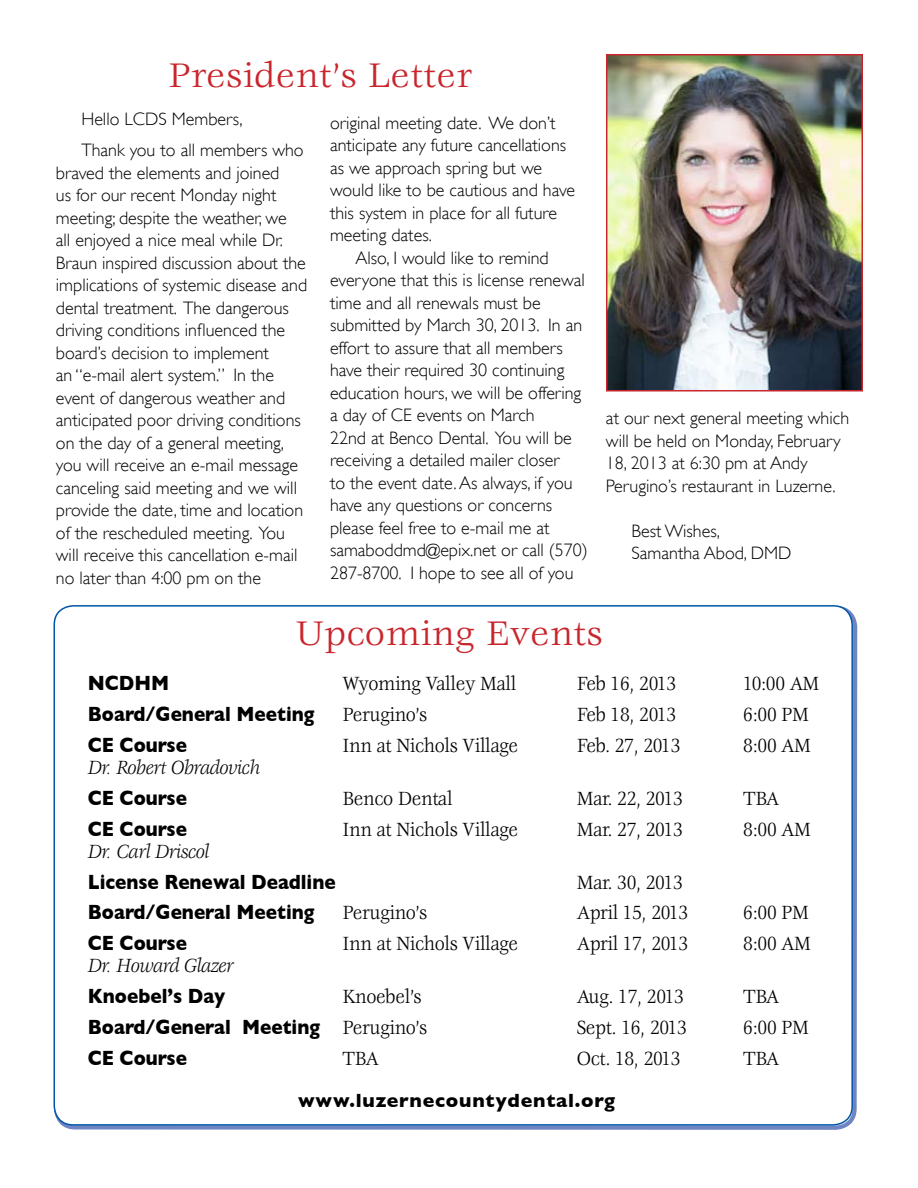
<style>
.page{position:relative;width:918px;height:1188px;background:#fff}
.page>*{position:absolute;margin:0;border:0;box-sizing:border-box;transform-origin:0 0}
.t1{font:37.5px "Veljovic";letter-spacing:.01em;color:#c9252c}
.t2{font:21px "Veljovic";letter-spacing:-.02em;color:#000;scale:.9 1}
.t3{font:700 21px "Gill Sans";color:#000;scale:.9 1}
.t4{font:italic 21px "Veljovic";letter-spacing:-.02em;color:#000;scale:.9 1}
.t5{font:700 19.5px "Gill Sans";letter-spacing:.04em;color:#000}
.t6{font:300 18px/22.5px "Gill Sans";color:#000}
.s1{font-family:"Veljovic";font-weight:400}
</style>
<div class="page">
<svg style="left:53px;top:605px;width:805px;height:525px;background:#7190c7"></svg>
<div style="left:54px;top:606px;width:798px;height:519px;background:#fff;border-radius:19px"></div>
<img style="left:608px;top:56px;width:253px;height:334px">
<div style="left:606px;top:54px;width:257px;height:338px;border:1px solid #c9252c"></div>
<h1 class="t1" style="left:168px;top:55px;width:305px">President’s Letter</h1>
<p class="t6" style="left:81px;top:103px;width:224px;line-height:31.5px">Hello LCDS Members,<br>Thank you to all members who</p>
<p class="t6" style="left:56px;top:162px;width:253px">braved the elements and joined<br>us for our recent Monday night meeting; despite the weather, we<br>all enjoyed a nice meal while Dr.<br>Braun inspired discussion about the implications of systemic disease and dental treatment. The dangerous driving conditions influenced the board’s decision to implement<br>an “e-mail alert system.” In the event of dangerous weather and anticipated poor driving conditions on the day of a general meeting, you will receive an e-mail message canceling said meeting and we will provide the date, time and location of the rescheduled meeting. You will receive this cancellation e-mail no later than 4:00 pm on the</p>
<p class="t6" style="left:330px;top:111px;width:247px">original meeting date. We don’t anticipate any future cancellations as we approach spring but we would like to be cautious and have this system in place for all future meeting dates.</p>
<p class="t6" style="left:330px;top:246px;width:259px;text-indent:26px">Also, I would like to remind everyone that this is license renewal time and all renewals must be submitted by March 30, 2013. In an effort to assure that all members have their required 30 continuing education hours, we will be offering a day of CE events on March<br>22nd at Benco Dental. You will be receiving a detailed mailer closer<br>to the event date. As always, if you have any questions or concerns please feel free to e-mail me at samaboddmd@epix.net or call (570)<br>287-8700. I hope to see all of you</p>
<p class="t6" style="left:606px;top:407px;width:245px">at our next general meeting which will be held on Monday, February<br>18, 2013 at 6:30 pm at Andy<br>Perugino’s restaurant in Luzerne.</p>
<p class="t6" style="left:632px;top:520px;width:161px">Best Wishes,<br>Samantha Abod, DMD</p>
<h1 class="t1" style="left:296px;top:613px;width:308px">Upcoming Events</h1>
<p class="t3" style="left:88px;top:671px;width:92px">NCDHM</p>
<p class="t2" style="left:343px;top:672px;width:195px">Wyoming Valley Mall</p>
<p class="t2" style="left:577px;top:672px;width:112px">Feb 16, 2013</p>
<p class="t2" style="left:743px;top:672px;width:86px">10:00 AM</p>
<p class="t3" style="left:88px;top:702px;width:253px">Board/General Meeting</p>
<p class="t2" style="left:343px;top:703px;width:95px">Perugino’s</p>
<p class="t2" style="left:577px;top:703px;width:112px">Feb 18, 2013</p>
<p class="t2" style="left:743px;top:703px;width:74px">6:00 PM</p>
<p class="t3" style="left:88px;top:732px;width:112px">CE Course</p>
<p class="t2" style="left:343px;top:734px;width:197px">Inn at Nichols Village</p>
<p class="t2" style="left:577px;top:734px;width:117px">Feb. 27, 2013</p>
<p class="t2" style="left:743px;top:734px;width:77px">8:00 AM</p>
<p class="t4" style="left:88px;top:756px;width:193px">Dr. Robert Obradovich</p>
<p class="t3" style="left:88px;top:785px;width:112px">CE Course</p>
<p class="t2" style="left:343px;top:787px;width:124px">Benco Dental</p>
<p class="t2" style="left:577px;top:787px;width:119px">Mar. 22, 2013</p>
<p class="t2" style="left:743px;top:787px;width:42px">TBA</p>
<p class="t3" style="left:88px;top:816px;width:112px">CE Course</p>
<p class="t2" style="left:343px;top:818px;width:197px">Inn at Nichols Village</p>
<p class="t2" style="left:577px;top:818px;width:119px">Mar. 27, 2013</p>
<p class="t2" style="left:743px;top:818px;width:77px">8:00 AM</p>
<p class="t4" style="left:88px;top:840px;width:137px">Dr. Carl Driscol</p>
<p class="t3" style="left:88px;top:869px;width:277px">License Renewal Deadline</p>
<p class="t2" style="left:577px;top:871px;width:119px">Mar. 30, 2013</p>
<p class="t3" style="left:88px;top:900px;width:253px">Board/General Meeting</p>
<p class="t2" style="left:343px;top:901px;width:95px">Perugino’s</p>
<p class="t2" style="left:577px;top:901px;width:126px">April 15, 2013</p>
<p class="t2" style="left:743px;top:901px;width:74px">6:00 PM</p>
<p class="t3" style="left:88px;top:931px;width:112px">CE Course</p>
<p class="t2" style="left:343px;top:932px;width:197px">Inn at Nichols Village</p>
<p class="t2" style="left:577px;top:932px;width:126px">April 17, 2013</p>
<p class="t2" style="left:743px;top:932px;width:77px">8:00 AM</p>
<p class="t4" style="left:88px;top:954px;width:164px">Dr. Howard Glazer</p>
<p class="t3" style="left:88px;top:984px;width:154px">Knoebel’s Day</p>
<p class="t2" style="left:343px;top:985px;width:89px">Knoebel’s</p>
<p class="t2" style="left:577px;top:985px;width:121px">Aug. 17, 2013</p>
<p class="t2" style="left:743px;top:985px;width:42px">TBA</p>
<p class="t3" style="left:88px;top:1014px;width:379px">Board/General Meeting <span class="s1">Perugino’s</span></p>
<p class="t2" style="left:577px;top:1016px;width:124px">Sept. 16, 2013</p>
<p class="t2" style="left:743px;top:1016px;width:74px">6:00 PM</p>
<p class="t3" style="left:88px;top:1045px;width:112px">CE Course</p>
<p class="t2" style="left:343px;top:1047px;width:42px">TBA</p>
<p class="t2" style="left:577px;top:1047px;width:117px">Oct. 18, 2013</p>
<p class="t2" style="left:743px;top:1047px;width:42px">TBA</p>
<p class="t5" style="left:298px;top:1089px;width:319px">www.luzernecountydental.org</p>
</div>
